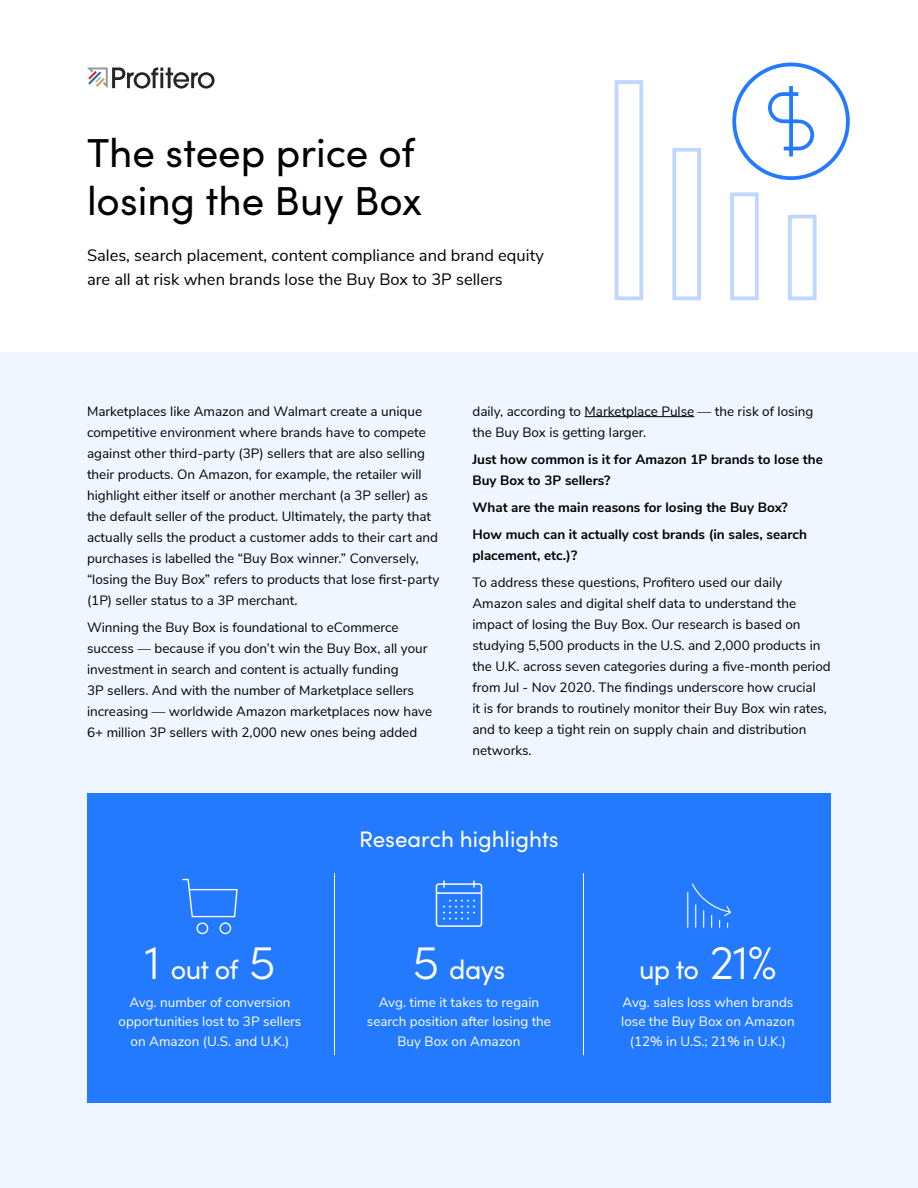
<style>
.page{position:relative;width:918px;height:1188px;background:#fff}
.page>*{position:absolute;margin:0;border:0;box-sizing:border-box;transform-origin:0 0}
.t1{font:40.5px/48px "Sofia Pro";color:#000}
.sofia_blue{font:27px "Sofia Pro";letter-spacing:-.025em;color:#fff}
.sofia_blue-2{font:22.5px "Sofia Pro";color:#fff}
.t2{font:16.5px/24px "Nunito Sans";color:#000}
.t3{font:13.5px/21px "Nunito Sans";color:#000}
.t4{font:13.5px/19.5px "Nunito Sans";color:#fff;text-align:center}
.t5{font:700 13.5px/21px "Nunito Sans";color:#000}
.s1{font-weight:300;font-size:48px}
</style>
<div class="page">
<div style="left:0;top:352px;width:918px;height:836px;background:#f0f6ff"></div>
<svg style="left:87px;top:68px;width:128px;height:21px"></svg>
<div style="left:87px;top:793px;width:744px;height:309px;background:#237aff"></div>
<hr style="left:334px;top:873px;width:1px;height:182px;background:#fff">
<hr style="left:583px;top:873px;width:1px;height:182px;background:#fff">
<hr style="left:585px;top:416px;width:109px;height:1px;background:#000">
<svg style="left:182px;top:879px;width:56px;height:55px"></svg>
<svg style="left:435px;top:880px;width:48px;height:47px"></svg>
<div style="left:687px;top:891px;width:2px;height:38px;border:1px solid #237aff"></div>
<svg style="left:692px;top:883px;width:39px;height:46px"></svg>
<svg style="left:730px;top:62px;width:120px;height:239px"></svg>
<svg style="left:672px;top:148px;width:29px;height:153px"></svg>
<svg style="left:614px;top:80px;width:30px;height:221px"></svg>
<p class="t1" style="left:87px;top:127px;width:336px">The steep price of losing the Buy Box</p>
<p class="t2" style="left:87px;top:242px;width:458px">Sales, search placement, content compliance and brand equity are all at risk when brands lose the Buy Box to 3P sellers</p>
<p class="t3" style="left:87px;top:400px;width:354px">Marketplaces like Amazon and Walmart create a unique competitive environment where brands have to compete against other third-party (3P) sellers that are also selling their products. On Amazon, for example, the retailer will highlight either itself or another merchant (a 3P seller) as the default seller of the product. Ultimately, the party that actually sells the product a customer adds to their cart and purchases is labelled the “Buy Box winner.” Conversely, “losing the Buy Box” refers to products that lose first-party (1P) seller status to a 3P merchant.</p>
<p class="t3" style="left:87px;top:616px;width:347px">Winning the Buy Box is foundational to eCommerce success — because if you don’t win the Buy Box, all your investment in search and content is actually funding<br>3P sellers. And with the number of Marketplace sellers increasing — worldwide Amazon marketplaces now have 6+ million 3P sellers with 2,000 new ones being added</p>
<p class="t3" style="left:472px;top:400px;width:342px">daily, according to Marketplace Pulse — the risk of losing the Buy Box is getting larger.</p>
<p class="t5" style="left:472px;top:448px;width:352px">Just how common is it for Amazon 1P brands to lose the<br>Buy Box to 3P sellers?</p>
<p class="t5" style="left:472px;top:496px;width:317px">What are the main reasons for losing the Buy Box?</p>
<p class="t5" style="left:472px;top:523px;width:336px">How much can it actually cost brands (in sales, search placement, etc.)?</p>
<p class="t3" style="left:472px;top:571px;width:360px">To address these questions, Profitero used our daily Amazon sales and digital shelf data to understand the impact of losing the Buy Box. Our research is based on studying 5,500 products in the U.S. and 2,000 products in the U.K. across seven categories during a five-month period from Jul - Nov 2020. The findings underscore how crucial<br>it is for brands to routinely monitor their Buy Box win rates, and to keep a tight rein on supply chain and distribution networks.</p>
<p class="sofia_blue-2" style="left:359px;top:823px;width:201px">Research highlights</p>
<p class="sofia_blue" style="left:145px;top:949px;width:132px"><span class="s1">1</span> out of <span class="s1">5</span></p>
<p class="sofia_blue" style="left:413px;top:949px;width:94px"><span class="s1">5</span> days</p>
<p class="sofia_blue" style="left:639px;top:949px;width:139px">up to <span class="s1">21%</span></p>
<p class="t4" style="left:119px;top:991px;width:184px">Avg. number of conversion opportunities lost to 3P sellers on Amazon (U.S. and U.K.)</p>
<p class="t4" style="left:367px;top:991px;width:186px">Avg. time it takes to regain search position after losing the<br>Buy Box on Amazon</p>
<p class="t4" style="left:621px;top:991px;width:175px">Avg. sales loss when brands lose the Buy Box on Amazon (12% in U.S.; 21% in U.K.)</p>
</div>
